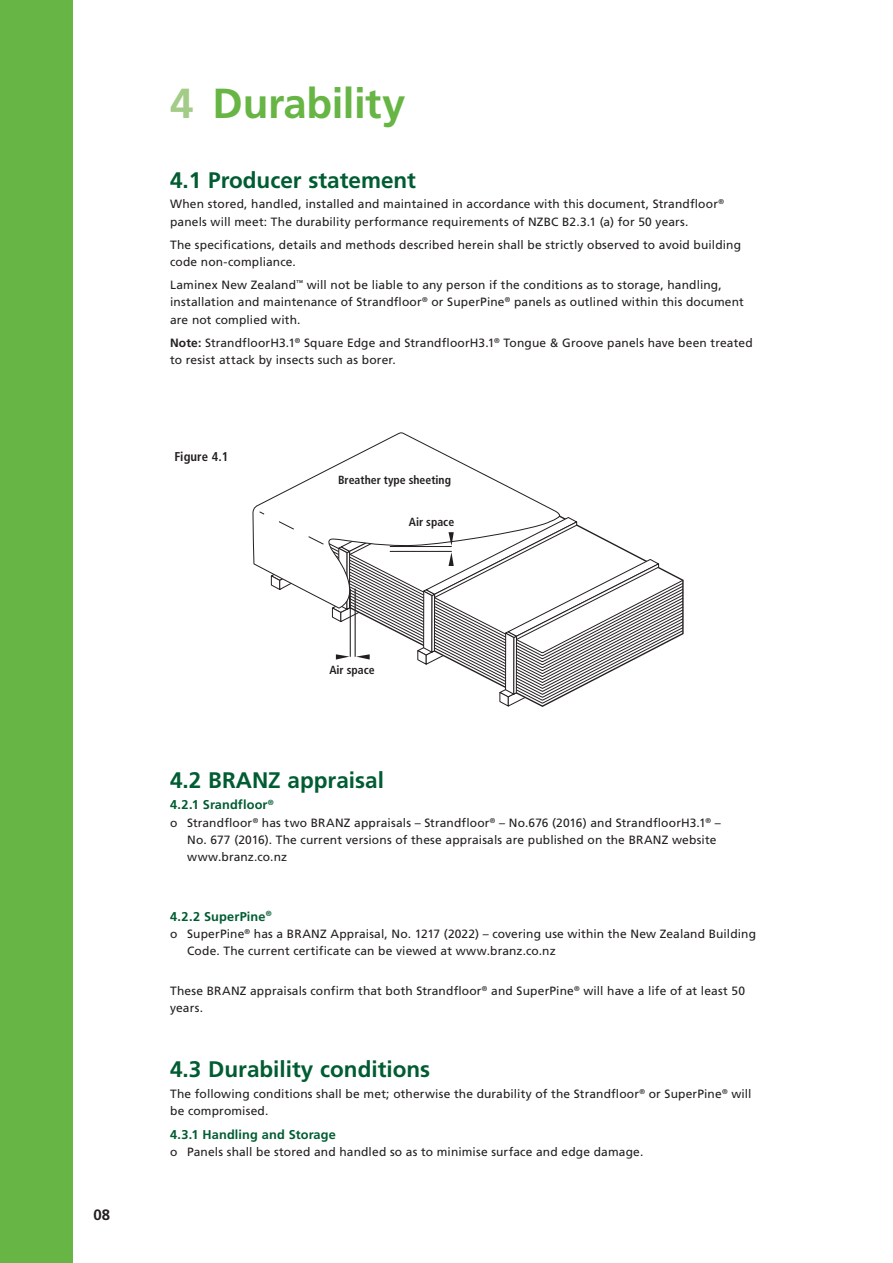
<style>
.page{position:relative;width:893px;height:1263px;background:#fff}
.page>*{position:absolute;margin:0;border:0;box-sizing:border-box;transform-origin:0 0}
.t1{font:700 42px "Frutiger";letter-spacing:-.01em;color:#66b545}
.t2{font:700 22.5px "Frutiger";color:#005c32}
.t3{font:700 15px "Frutiger";color:#231f20}
.t4{font:700 12.75px "Frutiger";letter-spacing:.01em;color:#005c32}
.t5{font:700 condensed 12.75px "Frutiger";letter-spacing:.005em;color:#231f20}
.t6{font:12px/17.2px "Frutiger";letter-spacing:.01em;color:#231f20}
.t7{font:700 condensed 11.7px "Frutiger";color:#231f20}
.s1{color:#a3cc88}
.s2{font-weight:700}
</style>
<div class="page">
<div style="left:0;top:0;width:72px;height:1263px;background:#66b545"></div>
<svg style="left:660px;top:567px;width:23px;height:79px"></svg>
<svg style="left:253px;top:432px;width:231px;height:135px"></svg>
<svg style="left:259px;top:474px;width:401px;height:233px"></svg>
<p class="t3" style="left:94px;top:1206px;width:18px">08</p>
<h1 class="t1" style="left:170px;top:78px;width:237px"><span class="s1">4</span> Durability</h1>
<h2 class="t2" style="left:170px;top:167px;width:247px">4.1 Producer statement</h2>
<p class="t6" style="left:170px;top:195px;width:555px">When stored, handled, installed and maintained in accordance with this document, Strandfloor<sup>® </sup>panels will meet: The durability performance requirements of NZBC B2.3.1 (a) for 50 years.</p>
<p class="t6" style="left:170px;top:236px;width:572px">The specifications, details and methods described herein shall be strictly observed to avoid building code non-compliance.</p>
<p class="t6" style="left:170px;top:276px;width:575px">Laminex New Zealand<sup>™</sup> will not be liable to any person if the conditions as to storage, handling, installation and maintenance of Strandfloor<sup>®</sup> or SuperPine<sup>®</sup> panels as outlined within this document are not complied with.</p>
<p class="t6" style="left:170px;top:334px;width:584px"><span class="s2">Note:</span> StrandfloorH3.1<sup>®</sup> Square Edge and StrandfloorH3.1<sup>®</sup> Tongue &amp; Groove panels have been treated to resist attack by insects such as borer.</p>
<p class="t5" style="left:174px;top:449px;width:56px">Figure 4.1</p>
<p class="t7" style="left:338px;top:473px;width:114px">Breather type sheeting</p>
<p class="t7" style="left:409px;top:515px;width:47px">Air space</p>
<p class="t7" style="left:329px;top:663px;width:47px">Air space</p>
<h2 class="t2" style="left:170px;top:767px;width:215px">4.2 BRANZ appraisal</h2>
<p class="t4" style="left:170px;top:797px;width:105px">4.2.1 Srandfloor<sup>®</sup></p>
<p class="t6" style="left:187px;top:814px;width:535px;text-indent:-17px">o Strandfloor<sup>®</sup> has two BRANZ appraisals – Strandfloor<sup>®</sup> – No.676 (2016) and StrandfloorH3.1<sup>®</sup> –<br>No. 677 (2016). The current versions of these appraisals are published on the BRANZ website www.branz.co.nz</p>
<p class="t4" style="left:170px;top:909px;width:103px">4.2.2 SuperPine<sup>®</sup></p>
<p class="t6" style="left:187px;top:925px;width:570px;text-indent:-17px">o SuperPine<sup>®</sup> has a BRANZ Appraisal, No. 1217 (2022) – covering use within the New Zealand Building<br>Code. The current certificate can be viewed at www.branz.co.nz</p>
<p class="t6" style="left:170px;top:982px;width:576px">These BRANZ appraisals confirm that both Strandfloor<sup>®</sup> and SuperPine<sup>®</sup> will have a life of at least 50 years.</p>
<h2 class="t2" style="left:170px;top:1056px;width:262px">4.3 Durability conditions</h2>
<p class="t6" style="left:170px;top:1085px;width:583px">The following conditions shall be met; otherwise the durability of the Strandfloor<sup>®</sup> or SuperPine<sup>®</sup> will be compromised.</p>
<p class="t4" style="left:170px;top:1127px;width:167px">4.3.1 Handling and Storage</p>
<p class="t6" style="left:170px;top:1143px;width:475px">o Panels shall be stored and handled so as to minimise surface and edge damage.</p>
</div>
